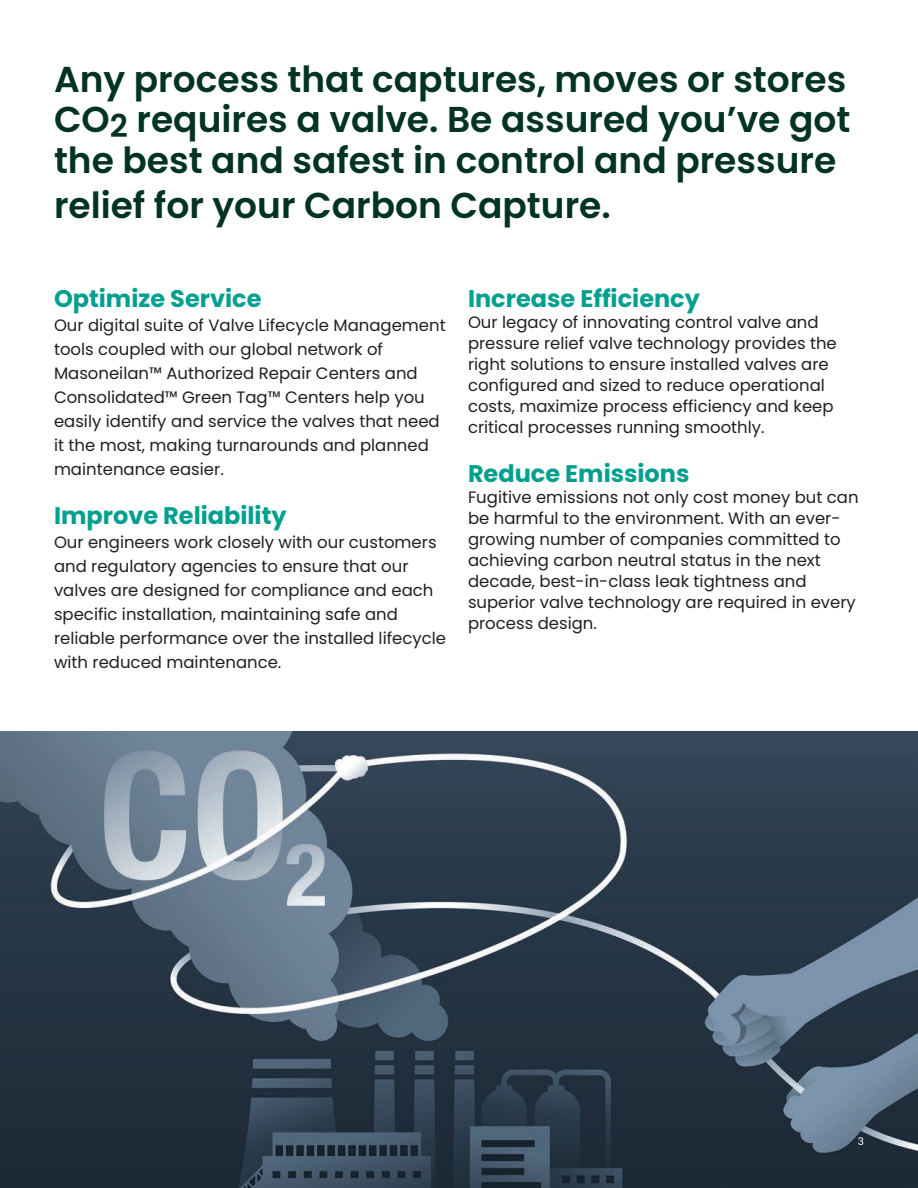
<style>
.page{position:relative;width:918px;height:1188px;background:#fff}
.page>*{position:absolute;margin:0;border:0;box-sizing:border-box;transform-origin:0 0}
._32pt-headline{font:600 36px/40.5px "Poppins";color:#003323;text-align:justify}
.Sub-head1{font:700 24px "Poppins";color:#00a08f}
.Body_copy{font:16.5px/24px "Poppins";color:#231f20}
._7pt-caption{font:10.5px "Poppins";color:#fff}
</style>
<div class="page">
<img style="left:0;top:731px;width:918px;height:457px">
<p class="_32pt-headline" style="left:54px;top:59px;width:798px">Any process that captures, moves or stores CO<sub>2</sub> requires a valve. Be assured you’ve got the best and safest in control and pressure</p>
<p class="_32pt-headline" style="left:54px;top:185px;width:558px">relief for your Carbon Capture.</p>
<p class="Sub-head1" style="left:54px;top:284px;width:209px">Optimize Service</p>
<p class="Body_copy" style="left:54px;top:313px;width:393px">Our digital suite of Valve Lifecycle Management tools coupled with our global network of Masoneilan™ Authorized Repair Centers and Consolidated™ Green Tag™ Centers help you easily identify and service the valves that need it the most, making turnarounds and planned maintenance easier.</p>
<p class="Sub-head1" style="left:54px;top:501px;width:234px">Improve Reliability</p>
<p class="Body_copy" style="left:54px;top:530px;width:394px">Our engineers work closely with our customers and regulatory agencies to ensure that our valves are designed for compliance and each specific installation, maintaining safe and reliable performance over the installed lifecycle with reduced maintenance.</p>
<p class="Sub-head1" style="left:468px;top:284px;width:233px">Increase Efficiency</p>
<p class="Body_copy" style="left:468px;top:311px;width:370px;line-height:21px">Our legacy of innovating control valve and pressure relief valve technology provides the right solutions to ensure installed valves are configured and sized to reduce operational costs, maximize process efficiency and keep critical processes running smoothly.</p>
<p class="Sub-head1" style="left:468px;top:459px;width:223px">Reduce Emissions</p>
<p class="Body_copy" style="left:468px;top:486px;width:392px;line-height:21px">Fugitive emissions not only cost money but can be harmful to the environment. With an ever&shy;growing number of companies committed to achieving carbon neutral status in the next decade, best-in-class leak tightness and superior valve technology are required in every process design.</p>
<p class="_7pt-caption" style="left:858px;top:1135px;width:8px">3</p>
</div>
